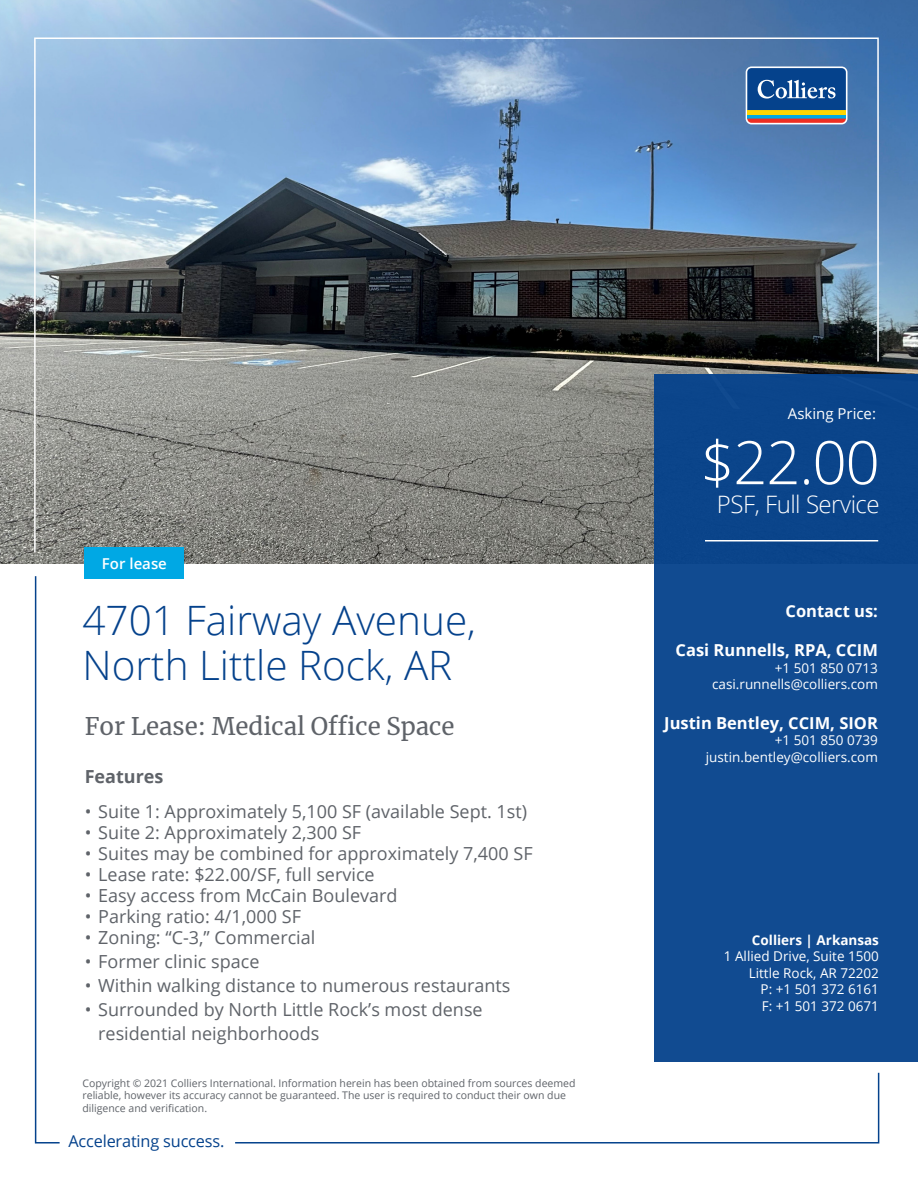
<style>
.page{position:relative;width:918px;height:1188px;background:#fff}
.page>*{position:absolute;margin:0;border:0;box-sizing:border-box;transform-origin:0 0}
.t1{font:300 60px "Open Sans";color:#fff}
.t2{font:300 40.5px "Open Sans";color:#05428c}
.t3{font:24px "Merriweather";color:#5f6369}
.t4{font:300 24px "Open Sans";letter-spacing:-.02em;color:#fff}
.t5{font:18px/24px "Open Sans";color:#5f6369}
.t6{font:700 18px "Open Sans";color:#5f6369}
.t7{font:700 16.5px "Open Sans";color:#fff}
.t8{font:16.35px "Open Sans";letter-spacing:-.01em;color:#05428c}
.t9{font:15px "Open Sans";color:#fff}
.t10{font:600 15px "Open Sans";color:#fff}
.t11{font:13.5px "Open Sans";color:#fff}
.t12{font:700 13.5px "Open Sans";color:#fff}
.t13{font:10.5px/12.6px "Open Sans";color:#5f6369}
</style>
<div class="page">
<img style="left:0;top:0;width:918px;height:564px">
<svg style="left:34px;top:576px;width:26px;height:568px"></svg>
<svg style="left:235px;top:1072px;width:645px;height:72px"></svg>
<svg style="left:33px;top:37px;width:847px;height:516px;background:#6e7f91"></svg>
<div style="left:654px;top:375px;width:264px;height:687px;background:#114b91"></div>
<div style="left:746px;top:66px;width:101px;height:58px;background:#fff;border-radius:6px"></div>
<div style="left:747px;top:114px;width:99px;height:5px;background:#00a8e4"></div>
<hr style="left:747px;top:110px;width:99px;height:4px;background:#fed503">
<svg style="left:747px;top:119px;width:99px;height:4px"></svg>
<svg style="left:747px;top:68px;width:99px;height:42px;background:#215799"></svg>
<div style="left:85px;top:548px;width:99px;height:31px;background:#00a8e4"></div>
<hr style="left:705px;top:540px;width:173px;height:2px;background:#fff">
<p class="t10" style="left:102px;top:553px;width:66px">For lease</p>
<p class="t2" style="left:82px;top:592px;width:395px">4701 Fairway Avenue,</p>
<p class="t2" style="left:82px;top:637px;width:371px">North Little Rock, AR</p>
<p class="t3" style="left:85px;top:710px;width:371px">For Lease: Medical Office Space</p>
<p class="t6" style="left:85px;top:764px;width:80px">Features</p>
<p class="t5" style="left:85px;top:799px;width:444px">• Suite 1: Approximately 5,100 SF (available Sept. 1st)</p>
<p class="t5" style="left:85px;top:820px;width:278px">• Suite 2: Approximately 2,300 SF</p>
<p class="t5" style="left:85px;top:841px;width:449px">• Suites may be combined for approximately 7,400 SF</p>
<p class="t5" style="left:85px;top:862px;width:291px">• Lease rate: $22.00/SF, full service</p>
<p class="t5" style="left:85px;top:883px;width:314px">• Easy access from McCain Boulevard</p>
<p class="t5" style="left:85px;top:904px;width:218px">• Parking ratio: 4/1,000 SF</p>
<p class="t5" style="left:85px;top:925px;width:232px">• Zoning: “C-3,” Commercial</p>
<p class="t5" style="left:85px;top:949px;width:176px">• Former clinic space</p>
<p class="t5" style="left:85px;top:973px;width:427px">• Within walking distance to numerous restaurants</p>
<p class="t5" style="left:98px;top:997px;width:386px;text-indent:-14px">• Surrounded by North Little Rock’s most dense residential neighborhoods</p>
<p class="t13" style="left:82px;top:1076px;width:495px">Copyright © 2021 Colliers International. Information herein has been obtained from sources deemed reliable, however its accuracy cannot be guaranteed. The user is required to conduct their own due diligence and verification.</p>
<p class="t8" style="left:68px;top:1130px;width:158px">Accelerating success.</p>
<p class="t9" style="left:788px;top:403px;width:90px">Asking Price:</p>
<p class="t1" style="left:700px;top:421px;width:181px">$22.00</p>
<p class="t4" style="left:717px;top:488px;width:164px">PSF, Full Service</p>
<p class="t7" style="left:786px;top:599px;width:94px">Contact us:</p>
<p class="t7" style="left:676px;top:638px;width:204px">Casi Runnells, RPA, CCIM</p>
<p class="t11" style="left:775px;top:658px;width:105px">+1 501 850 0713</p>
<p class="t11" style="left:712px;top:675px;width:167px">casi.runnells@colliers.com</p>
<p class="t7" style="left:664px;top:711px;width:215px">Justin Bentley, CCIM, SIOR</p>
<p class="t11" style="left:775px;top:731px;width:105px">+1 501 850 0739</p>
<p class="t11" style="left:706px;top:748px;width:174px">justin.bentley@colliers.com</p>
<p class="t12" style="left:752px;top:930px;width:128px">Colliers | Arkansas</p>
<p class="t11" style="left:724px;top:947px;width:157px">1 Allied Drive, Suite 1500</p>
<p class="t11" style="left:749px;top:964px;width:132px">Little Rock, AR 72202</p>
<p class="t11" style="left:761px;top:980px;width:120px">P: +1 501 372 6161</p>
<p class="t11" style="left:762px;top:997px;width:119px">F: +1 501 372 0671</p>
</div>
